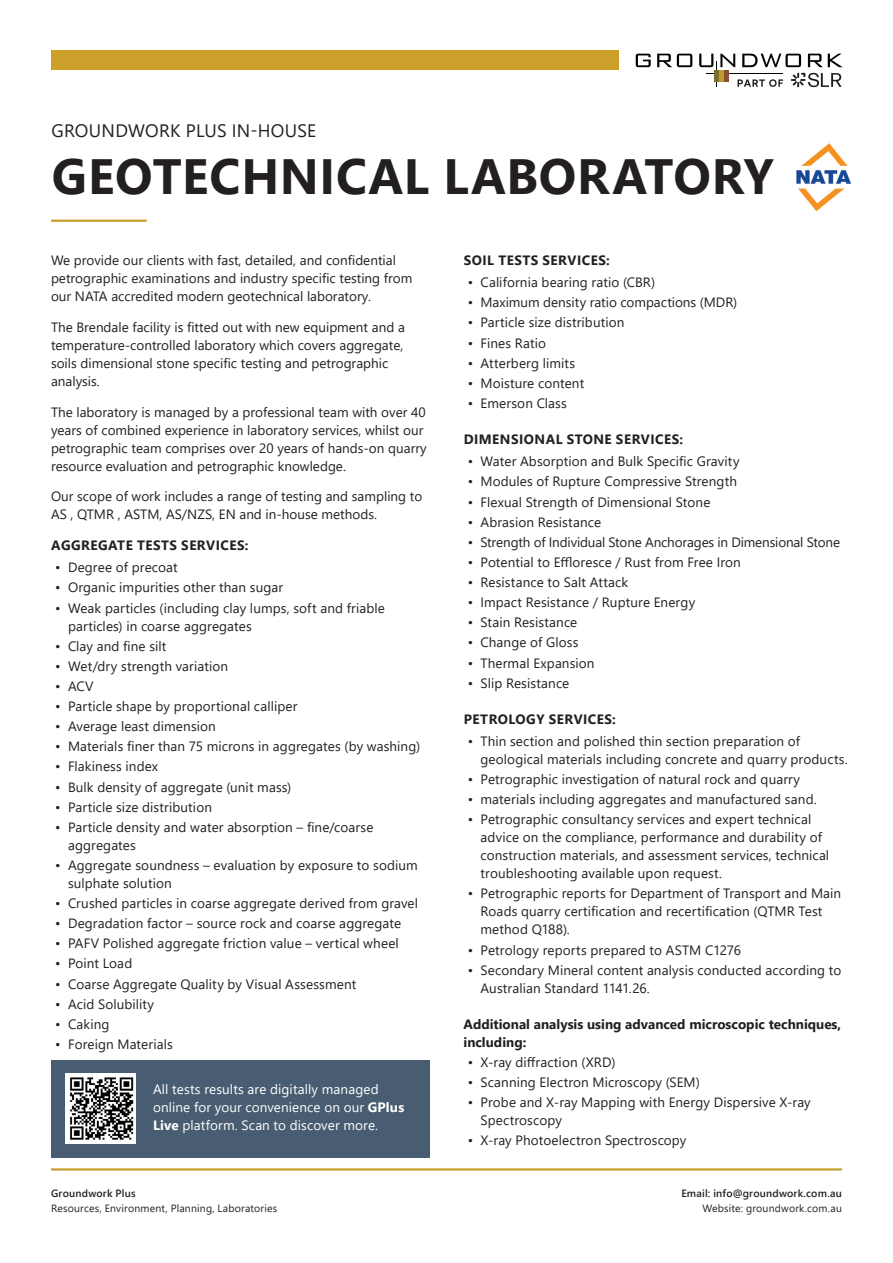
<style>
.page{position:relative;width:893px;height:1263px;background:#fff}
.page>*{position:absolute;margin:0;border:0;box-sizing:border-box;transform-origin:0 0}
.Title_-_Main_heading{font:700 49.5px "Segoe UI";letter-spacing:.015em;color:#231f20}
.Title_-_Sub_heading{font:18px "Segoe UI";letter-spacing:.015em;color:#231f20}
.t1{font:13.5px/18px "Segoe UI";letter-spacing:.005em;color:#231f20}
.Bullets{font:13.5px/18px "Segoe UI";letter-spacing:.01em;color:#fff}
.t2{font:700 13.5px "Segoe UI";letter-spacing:.035em;color:#231f20}
.t3{font:700 13.5px/18px "Segoe UI";color:#231f20}
.t4{font:10.5px "Segoe UI";letter-spacing:.02em;color:#231f20}
.t5{font:600 10.5px "Segoe UI";letter-spacing:.02em;color:#231f20}
.s1{font-weight:700}
</style>
<div class="page">
<hr style="left:51px;top:220px;width:96px;height:2px;background:#c6a02e">
<div style="left:51px;top:51px;width:567px;height:19px;background:#cc9e2a"></div>
<hr style="left:51px;top:1168px;width:791px;height:2px;background:#c6a02e">
<svg style="left:636px;top:54px;width:15px;height:13px"></svg>
<svg style="left:657px;top:54px;width:35px;height:13px"></svg>
<svg style="left:699px;top:54px;width:144px;height:33px"></svg>
<hr style="left:706px;top:73px;width:77px;height:1px;background:#040503">
<hr style="left:715px;top:70px;width:4px;height:12px;background:#7b702d">
<hr style="left:720px;top:70px;width:4px;height:12px;background:#c19d2d">
<hr style="left:725px;top:70px;width:4px;height:12px;background:#895036">
<img style="left:796px;top:143px;width:55px;height:69px">
<div style="left:51px;top:1060px;width:378px;height:97px;background:#485d71"></div>
<img style="left:66px;top:1074px;width:69px;height:69px">
<p class="Title_-_Sub_heading" style="left:51px;top:113px;width:267px">GROUNDWORK PLUS IN-HOUSE</p>
<p class="Title_-_Main_heading" style="left:52px;top:130px;width:723px">GEOTECHNICAL LABORATORY</p>
<p class="t1" style="left:51px;top:250px;width:363px">We provide our clients with fast, detailed, and confidential petrographic examinations and industry specific testing from our NATA accredited modern geotechnical laboratory.</p>
<p class="t1" style="left:51px;top:317px;width:355px">The Brendale facility is fitted out with new equipment and a temperature-controlled laboratory which covers aggregate, soils dimensional stone specific testing and petrographic analysis.</p>
<p class="t1" style="left:51px;top:401px;width:377px">The laboratory is managed by a professional team with over 40 years of combined experience in laboratory services, whilst our petrographic team comprises over 20 years of hands-on quarry resource evaluation and petrographic knowledge.</p>
<p class="t1" style="left:51px;top:486px;width:373px">Our scope of work includes a range of testing and sampling to<br>AS , QTMR , ASTM, AS/NZS, EN and in-house methods.</p>
<p class="t2" style="left:51px;top:532px;width:199px">AGGREGATE TESTS SERVICES:</p>
<p class="t1" style="left:55px;top:557px;width:124px">• Degree of precoat</p>
<p class="t1" style="left:55px;top:577px;width:229px">• Organic impurities other than sugar</p>
<p class="t1" style="left:68px;top:597px;width:318px;text-indent:-13px">• Weak particles (including clay lumps, soft and friable particles) in coarse aggregates</p>
<p class="t1" style="left:55px;top:636px;width:113px">• Clay and fine silt</p>
<p class="t1" style="left:55px;top:656px;width:174px">• Wet/dry strength variation</p>
<p class="t1" style="left:55px;top:676px;width:40px">• ACV</p>
<p class="t1" style="left:55px;top:696px;width:244px">• Particle shape by proportional calliper</p>
<p class="t1" style="left:55px;top:716px;width:162px">• Average least dimension</p>
<p class="t1" style="left:55px;top:736px;width:367px">• Materials finer than 75 microns in aggregates (by washing)</p>
<p class="t1" style="left:55px;top:756px;width:104px">• Flakiness index</p>
<p class="t1" style="left:55px;top:776px;width:238px">• Bulk density of aggregate (unit mass)</p>
<p class="t1" style="left:55px;top:797px;width:158px">• Particle size distribution</p>
<p class="t1" style="left:68px;top:817px;width:307px;text-indent:-13px">• Particle density and water absorption – fine/coarse aggregates</p>
<p class="t1" style="left:68px;top:855px;width:351px;text-indent:-13px">• Aggregate soundness – evaluation by exposure to sodium sulphate solution</p>
<p class="t1" style="left:55px;top:893px;width:364px">• Crushed particles in coarse aggregate derived from gravel</p>
<p class="t1" style="left:55px;top:913px;width:347px">• Degradation factor – source rock and coarse aggregate</p>
<p class="t1" style="left:55px;top:933px;width:345px">• PAFV Polished aggregate friction value – vertical wheel</p>
<p class="t1" style="left:55px;top:953px;width:79px">• Point Load</p>
<p class="t1" style="left:55px;top:974px;width:303px">• Coarse Aggregate Quality by Visual Assessment</p>
<p class="t1" style="left:55px;top:994px;width:100px">• Acid Solubility</p>
<p class="t1" style="left:55px;top:1014px;width:56px">• Caking</p>
<p class="t1" style="left:55px;top:1034px;width:119px">• Foreign Materials</p>
<p class="Bullets" style="left:153px;top:1079px;width:253px">All tests results are digitally managed online for your convenience on our <span class="s1">GPlus<br>Live</span> platform. Scan to discover more.</p>
<p class="t2" style="left:464px;top:247px;width:148px">SOIL TESTS SERVICES:</p>
<p class="t1" style="left:468px;top:272px;width:189px">• California bearing ratio (CBR)</p>
<p class="t1" style="left:468px;top:292px;width:271px">• Maximum density ratio compactions (MDR)</p>
<p class="t1" style="left:468px;top:312px;width:158px">• Particle size distribution</p>
<p class="t1" style="left:468px;top:333px;width:80px">• Fines Ratio</p>
<p class="t1" style="left:468px;top:353px;width:109px">• Atterberg limits</p>
<p class="t1" style="left:468px;top:373px;width:118px">• Moisture content</p>
<p class="t1" style="left:468px;top:393px;width:101px">• Emerson Class</p>
<p class="t2" style="left:464px;top:426px;width:221px">DIMENSIONAL STONE SERVICES:</p>
<p class="t1" style="left:468px;top:451px;width:273px">• Water Absorption and Bulk Specific Gravity</p>
<p class="t1" style="left:468px;top:471px;width:271px">• Modules of Rupture Compressive Strength</p>
<p class="t1" style="left:468px;top:491px;width:244px">• Flexual Strength of Dimensional Stone</p>
<p class="t1" style="left:468px;top:512px;width:135px">• Abrasion Resistance</p>
<p class="t1" style="left:468px;top:532px;width:374px">• Strength of Individual Stone Anchorages in Dimensional Stone</p>
<p class="t1" style="left:468px;top:552px;width:275px">• Potential to Effloresce / Rust from Free Iron</p>
<p class="t1" style="left:468px;top:572px;width:162px">• Resistance to Salt Attack</p>
<p class="t1" style="left:468px;top:592px;width:229px">• Impact Resistance / Rupture Energy</p>
<p class="t1" style="left:468px;top:612px;width:111px">• Stain Resistance</p>
<p class="t1" style="left:468px;top:632px;width:112px">• Change of Gloss</p>
<p class="t1" style="left:468px;top:652px;width:128px">• Thermal Expansion</p>
<p class="t1" style="left:468px;top:673px;width:103px">• Slip Resistance</p>
<p class="t2" style="left:464px;top:706px;width:154px">PETROLOGY SERVICES:</p>
<p class="t1" style="left:480px;top:731px;width:369px;text-indent:-13px">• Thin section and polished thin section preparation of geological materials including concrete and quarry products.</p>
<p class="t1" style="left:468px;top:769px;width:334px">• Petrographic investigation of natural rock and quarry</p>
<p class="t1" style="left:468px;top:789px;width:350px">• materials including aggregates and manufactured sand.</p>
<p class="t1" style="left:480px;top:809px;width:350px;text-indent:-13px">• Petrographic consultancy services and expert technical advice on the compliance, performance and durability of construction materials, and assessment services, technical troubleshooting available upon request.</p>
<p class="t1" style="left:480px;top:883px;width:362px;text-indent:-13px">• Petrographic reports for Department of Transport and Main<br>Roads quarry certification and recertification (QTMR Test method Q188).</p>
<p class="t1" style="left:468px;top:939px;width:275px">• Petrology reports prepared to ASTM C1276</p>
<p class="t1" style="left:480px;top:960px;width:362px;text-indent:-13px">• Secondary Mineral content analysis conducted according to<br>Australian Standard 1141.26.</p>
<p class="t3" style="left:463px;top:1014px;width:379px">Additional analysis using advanced microscopic techniques, including:</p>
<p class="t1" style="left:468px;top:1052px;width:149px">• X-ray diffraction (XRD)</p>
<p class="t1" style="left:468px;top:1072px;width:234px">• Scanning Electron Microscopy (SEM)</p>
<p class="t1" style="left:480px;top:1092px;width:332px;text-indent:-13px">• Probe and X-ray Mapping with Energy Dispersive X-ray<br>Spectroscopy</p>
<p class="t1" style="left:468px;top:1130px;width:220px">• X-ray Photoelectron Spectroscopy</p>
<p class="t5" style="left:51px;top:1183px;width:86px">Groundwork Plus</p>
<p class="t5" style="left:681px;top:1183px;width:162px">Email: info@groundwork.com.au</p>
<p class="t4" style="left:51px;top:1198px;width:228px">Resources, Environment, Planning, Laboratories</p>
<p class="t4" style="left:702px;top:1198px;width:141px">Website: groundwork.com.au</p>
</div>
